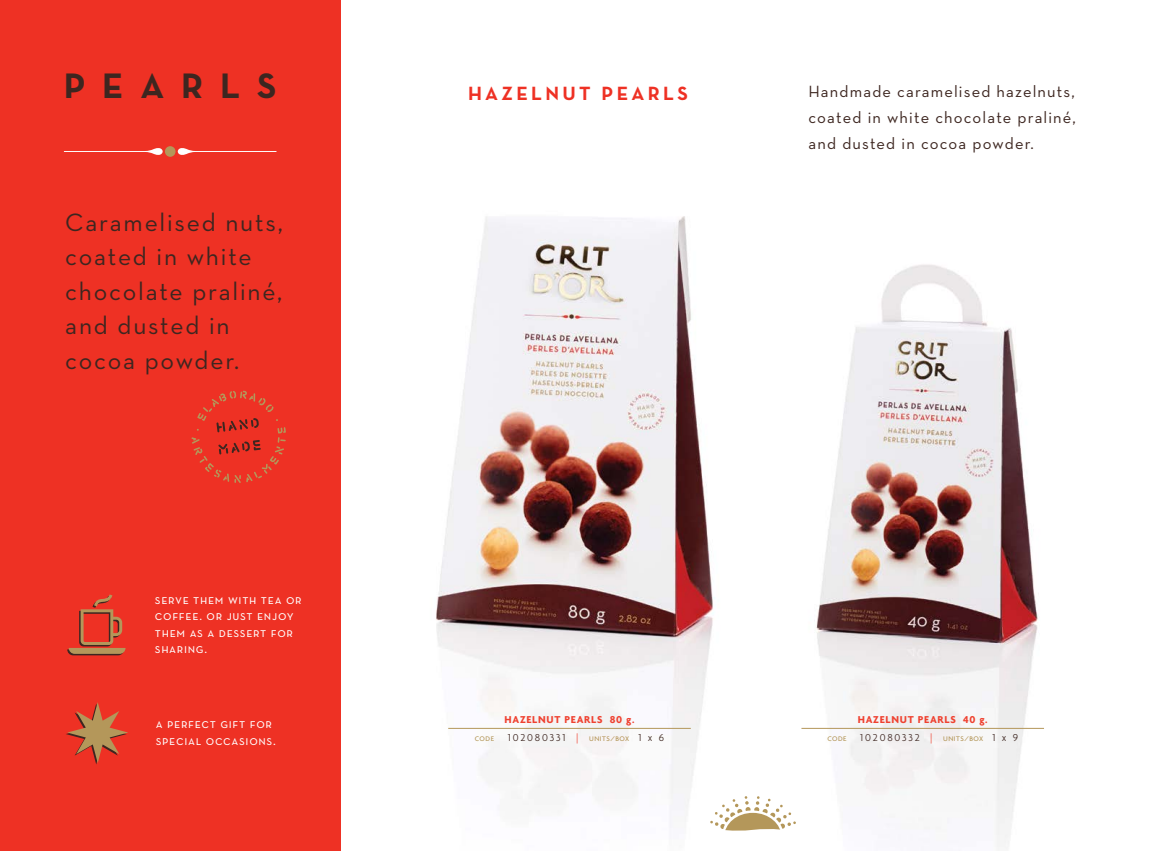
<style>
.page{position:relative;width:1149px;height:851px;background:#fff}
.page>*{position:absolute;margin:0;border:0;box-sizing:border-box;transform-origin:0 0}
.t1{font:36px "Neutra Text Bold SC";color:#3d2620}
.t2{font:25.5px/34.5px "Neutra Text";letter-spacing:.07em;color:#3d2620}
.t3{font:19.5px "Neutra Text Bold SC";letter-spacing:.17em;color:#ee3124}
.t4{font:16.5px/26.1px "Neutra Text";letter-spacing:.07em;color:#3d2620;text-align:justify}
.t5{font:13.5px/16.5px "Neutra Text Book SC";letter-spacing:.05em;color:#fff}
.t6{font:300 10.8px "Agenda";letter-spacing:.17em;color:#3d2620}
.t7{font:700 10.8px "Agenda";letter-spacing:.07em;color:#ef4130}
.t8{font:500 7.2px "Agenda";letter-spacing:.07em;color:#b4975a}
.s1{color:#ef4130}
.s2{font-weight:500;font-size:7.2px;color:#b4975a}
</style>
<div class="page">
<img style="left:340px;top:125px;width:375px;height:725px">
<div style="left:0;top:0;width:340px;height:850px;background:#ee3124"></div>
<img style="left:801px;top:264px;width:243px;height:583px">
<svg style="left:708px;top:796px;width:88px;height:54px"></svg>
<svg style="left:67px;top:594px;width:58px;height:61px"></svg>
<svg style="left:66px;top:702px;width:62px;height:62px"></svg>
<div style="left:165px;top:146px;width:10px;height:11px;background:#b4975a;border-radius:50%"></div>
<svg style="left:178px;top:148px;width:99px;height:7px"></svg>
<svg style="left:64px;top:148px;width:99px;height:7px"></svg>
<hr style="left:448px;top:728px;width:242px;height:1px;background:#b4975a">
<hr style="left:801px;top:728px;width:242px;height:1px;background:#b4975a">
<svg style="left:191px;top:390px;width:95px;height:93px"></svg>
<h1 class="t1" style="left:64px;top:63px;width:36px">PEARLS</h1>
<h2 class="t2" style="left:65px;top:204px;width:219px">Caramelised nuts, coated in white chocolate praliné, and dusted in cocoa powder.</h2>
<p class="t5" style="left:155px;top:590px;width:148px">serve them with tea or coffee. or just enjoy them as a dessert for sharing.</p>
<p class="t5" style="left:156px;top:715px;width:121px">a perfect gift for special occasions.</p>
<h3 class="t3" style="left:468px;top:81px;width:221px">HAZELNUT PEARLS</h3>
<p class="t4" style="left:808px;top:78px;width:269px">Handmade caramelised hazelnuts, coated in white chocolate praliné, and dusted in cocoa powder.</p>
<p class="t7" style="left:504px;top:712px;width:29px">HAZELN</p>
<p class="t7" style="left:546px;top:712px;width:26px">UT PEARLS</p>
<p class="t7" style="left:609px;top:712px;width:26px">80 G.</p>
<p class="t8" style="left:475px;top:734px;width:21px">CODE</p>
<p class="t6" style="left:507px;top:731px;width:158px">102080331 <span class="s1">|</span> <span class="s2">UNITS/BOX</span> 1 x 6</p>
<p class="t7" style="left:857px;top:712px;width:29px">HAZELN</p>
<p class="t7" style="left:899px;top:712px;width:26px">UT PEARLS</p>
<p class="t7" style="left:962px;top:712px;width:26px">40 G.</p>
<p class="t8" style="left:827px;top:734px;width:21px">CODE</p>
<p class="t6" style="left:860px;top:731px;width:159px">102080332 <span class="s1">|</span> <span class="s2">UNITS/BOX</span> 1 x 9</p>
</div>
